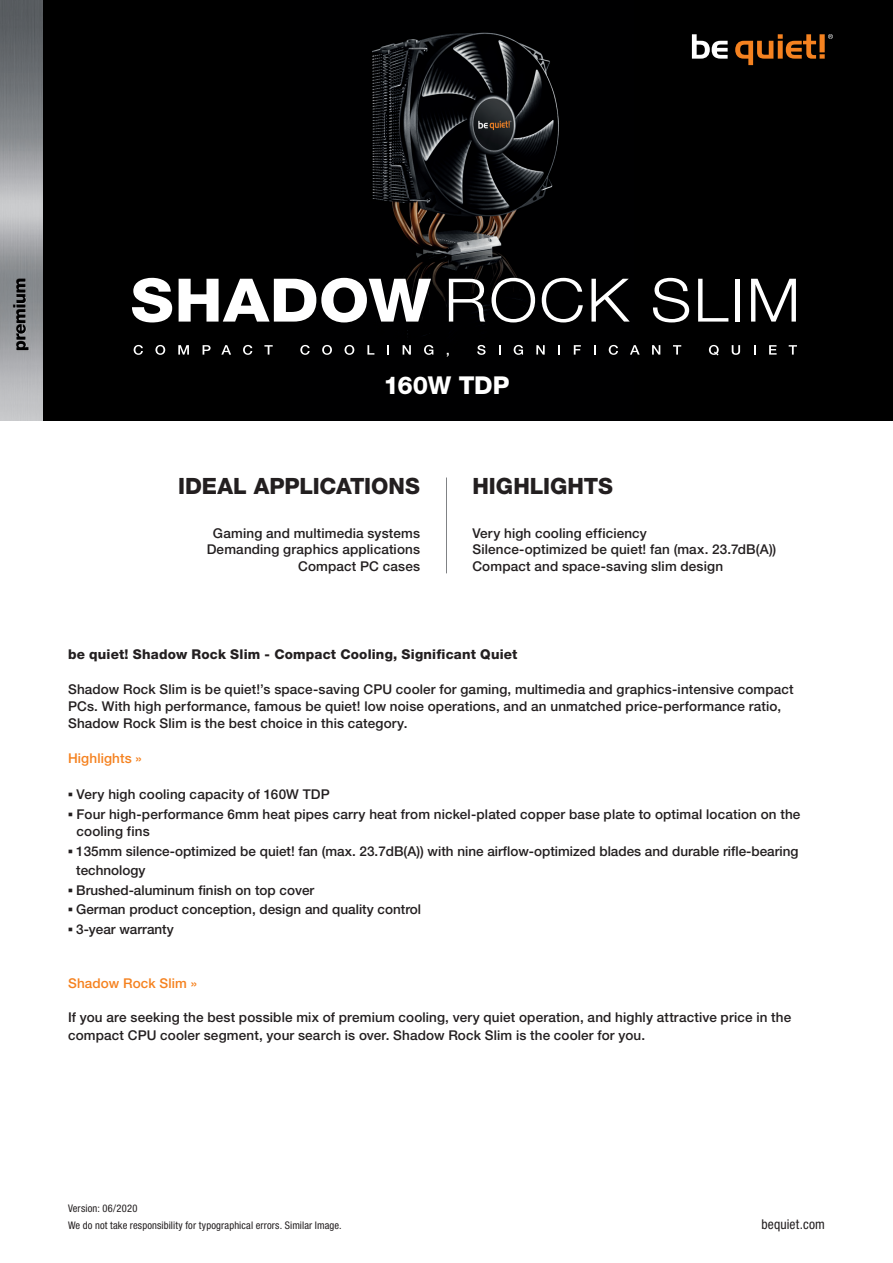
<style>
.page{position:relative;width:893px;height:1263px;background:#fff}
.page>*{position:absolute;margin:0;border:0;box-sizing:border-box;transform-origin:0 0}
.t1{font:800 24.6px "Helvetica Neue LT Pro";letter-spacing:-.01em;color:#fff}
.t2{font:800 22.5px "Helvetica Neue LT Pro";color:#231f20}
.t3{font:500 13.5px/16.5px "Helvetica Neue LT Pro";letter-spacing:.01em;color:#231f20}
.t4{font:800 13.5px "Helvetica Neue LT Pro";letter-spacing:.01em;color:#231f20}
.t5{font:500 13.5px "Helvetica Neue LT Pro";letter-spacing:.01em;color:#f58220}
.t6{font:condensed 13.5px "Helvetica Neue LT Pro";letter-spacing:.015em;color:#231f20}
.t7{font:condensed 10.5px/17.2px "Helvetica Neue LT Pro";letter-spacing:.015em;color:#231f20}
.s1{font-family:"Franklin Gothic"}
</style>
<div class="page">
<div style="left:0;top:0;width:893px;height:421px;background:#000"></div>
<img style="left:305px;top:32px;width:324px;height:325px">
<svg style="left:692px;top:34px;width:36px;height:25px"></svg>
<svg style="left:735px;top:34px;width:98px;height:31px"></svg>
<hr style="left:446px;top:477px;width:1px;height:96px;background:#808285">
<svg style="left:449px;top:279px;width:36px;height:43px"></svg>
<svg style="left:491px;top:278px;width:44px;height:44px"></svg>
<svg style="left:542px;top:278px;width:41px;height:44px"></svg>
<svg style="left:591px;top:279px;width:39px;height:43px"></svg>
<svg style="left:653px;top:278px;width:36px;height:44px"></svg>
<svg style="left:698px;top:279px;width:30px;height:43px"></svg>
<div style="left:735px;top:279px;width:5px;height:43px;background:#fff"></div>
<svg style="left:751px;top:279px;width:45px;height:43px"></svg>
<svg style="left:132px;top:278px;width:40px;height:44px"></svg>
<svg style="left:179px;top:278px;width:252px;height:44px"></svg>
<svg style="left:134px;top:345px;width:9px;height:10px"></svg>
<svg style="left:155px;top:345px;width:10px;height:10px"></svg>
<svg style="left:178px;top:345px;width:11px;height:10px"></svg>
<svg style="left:203px;top:345px;width:8px;height:10px"></svg>
<svg style="left:221px;top:345px;width:10px;height:10px"></svg>
<svg style="left:243px;top:345px;width:9px;height:10px"></svg>
<svg style="left:264px;top:345px;width:9px;height:10px"></svg>
<svg style="left:300px;top:345px;width:10px;height:10px"></svg>
<svg style="left:322px;top:345px;width:10px;height:10px"></svg>
<svg style="left:345px;top:345px;width:9px;height:10px"></svg>
<svg style="left:367px;top:345px;width:7px;height:10px"></svg>
<svg style="left:387px;top:345px;width:2px;height:10px"></svg>
<svg style="left:403px;top:345px;width:8px;height:10px"></svg>
<svg style="left:424px;top:345px;width:9px;height:10px"></svg>
<svg style="left:477px;top:345px;width:9px;height:10px"></svg>
<svg style="left:514px;top:345px;width:9px;height:10px"></svg>
<svg style="left:536px;top:345px;width:9px;height:10px"></svg>
<svg style="left:558px;top:345px;width:2px;height:10px"></svg>
<svg style="left:574px;top:345px;width:7px;height:10px"></svg>
<svg style="left:594px;top:345px;width:2px;height:10px"></svg>
<svg style="left:609px;top:345px;width:9px;height:10px"></svg>
<svg style="left:630px;top:345px;width:10px;height:10px"></svg>
<svg style="left:652px;top:345px;width:8px;height:10px"></svg>
<svg style="left:673px;top:345px;width:8px;height:10px"></svg>
<svg style="left:709px;top:345px;width:10px;height:10px"></svg>
<svg style="left:732px;top:345px;width:8px;height:10px"></svg>
<svg style="left:769px;top:345px;width:8px;height:10px"></svg>
<svg style="left:789px;top:345px;width:8px;height:10px"></svg>
<img style="left:0;top:0;width:42px;height:421px">
<h1 class="t1" style="left:384px;top:370px;width:127px">160W TDP</h1>
<h2 class="t2" style="left:178px;top:472px;width:244px">IDEAL APPLICATIONS</h2>
<h2 class="t2" style="left:472px;top:472px;width:142px">HIGHLIGHTS</h2>
<p class="t3" style="left:207px;top:524px;width:215px;text-align:right">Gaming and multimedia systems<br>Demanding graphics applications<br>Compact PC cases</p>
<p class="t3" style="left:472px;top:524px;width:305px">Very high cooling efficiency<br>Silence-optimized be quiet! fan (max. 23.7dB(A))<br>Compact and space-saving slim design</p>
<p class="t4" style="left:68px;top:646px;width:451px">be quiet! Shadow Rock Slim - Compact Cooling, Significant Quiet</p>
<p class="t3" style="left:68px;top:680px;width:727px;line-height:17.2px">Shadow Rock Slim is be quiet!’s space-saving CPU cooler for gaming, multimedia and graphics-intensive compact<br>PCs. With high performance, famous be quiet! low noise operations, and an unmatched price-performance ratio,<br>Shadow Rock Slim is the best choice in this category.</p>
<p class="t5" style="left:68px;top:750px;width:75px">Highlights »</p>
<p class="t3" style="left:68px;top:786px;width:263px"><span class="s1">▪</span> Very high cooling capacity of 160W TDP</p>
<p class="t3" style="left:77px;top:805px;width:725px;line-height:17.2px;text-indent:-9px"><span class="s1">▪</span> Four high-performance 6mm heat pipes carry heat from nickel-plated copper base plate to optimal location on the cooling fins</p>
<p class="t3" style="left:76px;top:841px;width:724px;line-height:19.5px;text-indent:-8px"><span class="s1">▪</span> 135mm silence-optimized be quiet! fan (max. 23.7dB(A)) with nine airflow-optimized blades and durable rifle-bearing technology</p>
<p class="t3" style="left:68px;top:881px;width:248px"><span class="s1">▪</span> Brushed-aluminum finish on top cover</p>
<p class="t3" style="left:68px;top:901px;width:355px"><span class="s1">▪</span> German product conception, design and quality control</p>
<p class="t3" style="left:68px;top:920px;width:107px"><span class="s1">▪</span> 3-year warranty</p>
<p class="t5" style="left:68px;top:975px;width:131px">Shadow Rock Slim »</p>
<p class="t3" style="left:68px;top:1009px;width:725px;line-height:17.2px">If you are seeking the best possible mix of premium cooling, very quiet operation, and highly attractive price in the compact CPU cooler segment, your search is over. Shadow Rock Slim is the cooler for you.</p>
<p class="t7" style="left:68px;top:1199px;width:275px">Version: 06/2020<br>We do not take responsibility for typographical errors. Similar Image.</p>
<p class="t6" style="left:761px;top:1216px;width:65px">bequiet.com</p>
</div>
